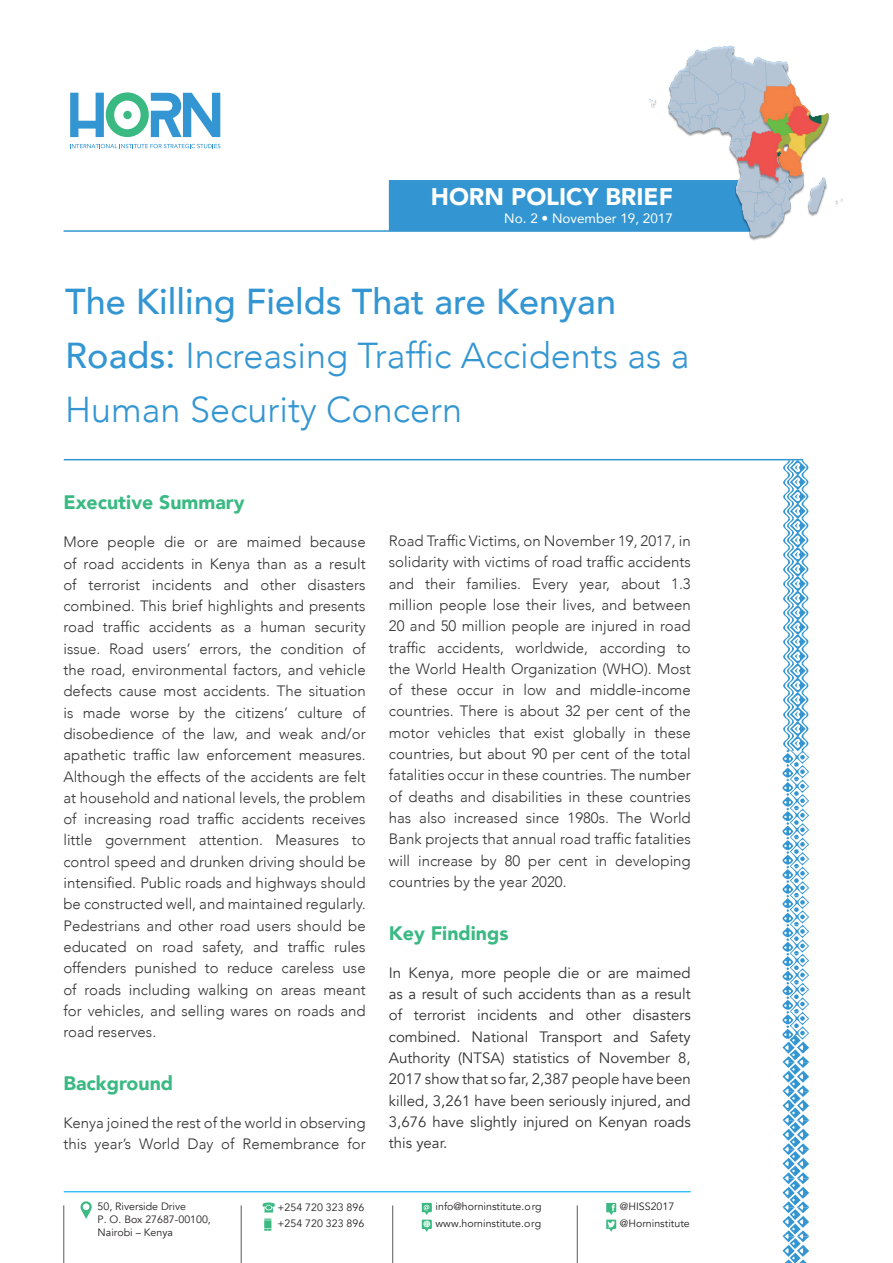
<style>
.page{position:relative;width:893px;height:1263px;background:#fff}
.page>*{position:absolute;margin:0;border:0;box-sizing:border-box;transform-origin:0 0}
.Headers{font:300 36px/54px "Avenir";color:#3396d2}
.t1{font:900 24px "Avenir";color:#fff}
.Sub_head{font:900 19.5px "Avenir";color:#3ab983}
.Body_text{font:300 15px/21.3px "Avenir";color:#333233;text-align:justify}
.Body_text-2{font:15px/21.3px "Avenir";color:#333233;text-align:justify}
.t2{font:13.5px "Avenir";color:#fff}
.t3{font:10.65px/16.4px "Avenir";color:#231f20}
.s1{font-weight:500}
</style>
<div class="page">
<div style="left:389px;top:180px;width:258px;height:50px;background:#3396d2"></div>
<hr style="left:64px;top:230px;width:707px;height:2px;background:#3396d2">
<hr style="left:64px;top:459px;width:739px;height:1px;background:#3396d2">
<hr style="left:63px;top:1205px;width:1px;height:58px;background:#57585a">
<hr style="left:577px;top:1205px;width:1px;height:58px;background:#57585a">
<hr style="left:392px;top:1205px;width:1px;height:58px;background:#57585a">
<hr style="left:241px;top:1205px;width:1px;height:58px;background:#57585a">
<svg style="left:422px;top:1203px;width:10px;height:29px"></svg>
<svg style="left:606px;top:1203px;width:10px;height:29px"></svg>
<svg style="left:264px;top:1218px;width:7px;height:13px"></svg>
<svg style="left:263px;top:1202px;width:12px;height:10px"></svg>
<svg style="left:81px;top:1201px;width:11px;height:18px"></svg>
<hr style="left:64px;top:1191px;width:627px;height:1px;background:#00aeef">
<svg style="left:70px;top:92px;width:150px;height:45px"></svg>
<div style="left:123px;top:111px;width:9px;height:8px;background:#3ab983;border-radius:50%"></div>
<svg style="left:70px;top:144px;width:150px;height:4px"></svg>
<svg style="left:782px;top:460px;width:27px;height:803px"></svg>
<img style="left:647px;top:45px;width:196px;height:196px">
<h2 class="t1" style="left:431px;top:176px;width:244px">HORN POLICY BRIEF</h2>
<p class="t2" style="left:504px;top:207px;width:170px">No. 2 • November 19, 2017</p>
<p class="Headers" style="left:65px;top:275px;width:626px"><span class="s1">The Killing Fields That are Kenyan<br>Roads:</span> Increasing Traffic Accidents as a<br>Human Security Concern</p>
<p class="Sub_head" style="left:63px;top:485px;width:183px">Executive Summary</p>
<p class="Body_text" style="left:63px;top:531px;width:304px">More people die or are maimed because of road accidents in Kenya than as a result of terrorist incidents and other disasters combined. This brief highlights and presents road traffic accidents as a human security issue. Road users’ errors, the condition of the road, environmental factors, and vehicle defects cause most accidents. The situation is made worse by the citizens’ culture of disobedience of the law, and weak and/or apathetic traffic law enforcement measures.<br>Although the effects of the accidents are felt at household and national levels, the problem of increasing road traffic accidents receives little government attention. Measures to control speed and drunken driving should be intensified. Public roads and highways should be constructed well, and maintained regularly.<br>Pedestrians and other road users should be educated on road safety, and traffic rules offenders punished to reduce careless use of roads including walking on areas meant for vehicles, and selling wares on roads and road reserves.</p>
<p class="Sub_head" style="left:63px;top:1066px;width:111px">Background</p>
<p class="Body_text" style="left:63px;top:1112px;width:304px">Kenya joined the rest of the world in observing this year’s World Day of Remembrance for</p>
<p class="Body_text" style="left:389px;top:530px;width:303px">Road Traffic Victims, on November 19, 2017, in solidarity with victims of road traffic accidents and their families. Every year, about 1.3 million people lose their lives, and between 20 and 50 million people are injured in road traffic accidents, worldwide, according to the World Health Organization (WHO). Most of these occur in low and middle-income countries. There is about 32 per cent of the motor vehicles that exist globally in these countries, but about 90 per cent of the total fatalities occur in these countries. The number of deaths and disabilities in these countries has also increased since 1980s. The World Bank projects that annual road traffic fatalities will increase by 80 per cent in developing countries by the year 2020.</p>
<p class="Sub_head" style="left:389px;top:916px;width:121px">Key Findings</p>
<p class="Body_text-2" style="left:389px;top:962px;width:303px">In Kenya, more people die or are maimed as a result of such accidents than as a result of terrorist incidents and other disasters combined. National Transport and Safety Authority (NTSA) statistics of November 8, 2017 show that so far, 2,387 people have been killed, 3,261 have been seriously injured, and 3,676 have slightly injured on Kenyan roads this year.</p>
<p class="t3" style="left:436px;top:1199px;width:108px">info@horninstitute.org www.horninstitute.org</p>
<p class="t3" style="left:620px;top:1199px;width:56px">@HISS2017</p>
<p class="t3" style="left:98px;top:1199px;width:90px">50, Riverside Drive</p>
<p class="t3" style="left:277px;top:1199px;width:88px">+254 720 323 896</p>
<p class="t3" style="left:98px;top:1213px;width:115px;line-height:12.8px">P. O. Box 27687-00100,<br>Nairobi – Kenya</p>
<p class="t3" style="left:277px;top:1216px;width:88px">+254 720 323 896</p>
<p class="t3" style="left:620px;top:1215px;width:71px">@Horninstitute</p>
</div>
